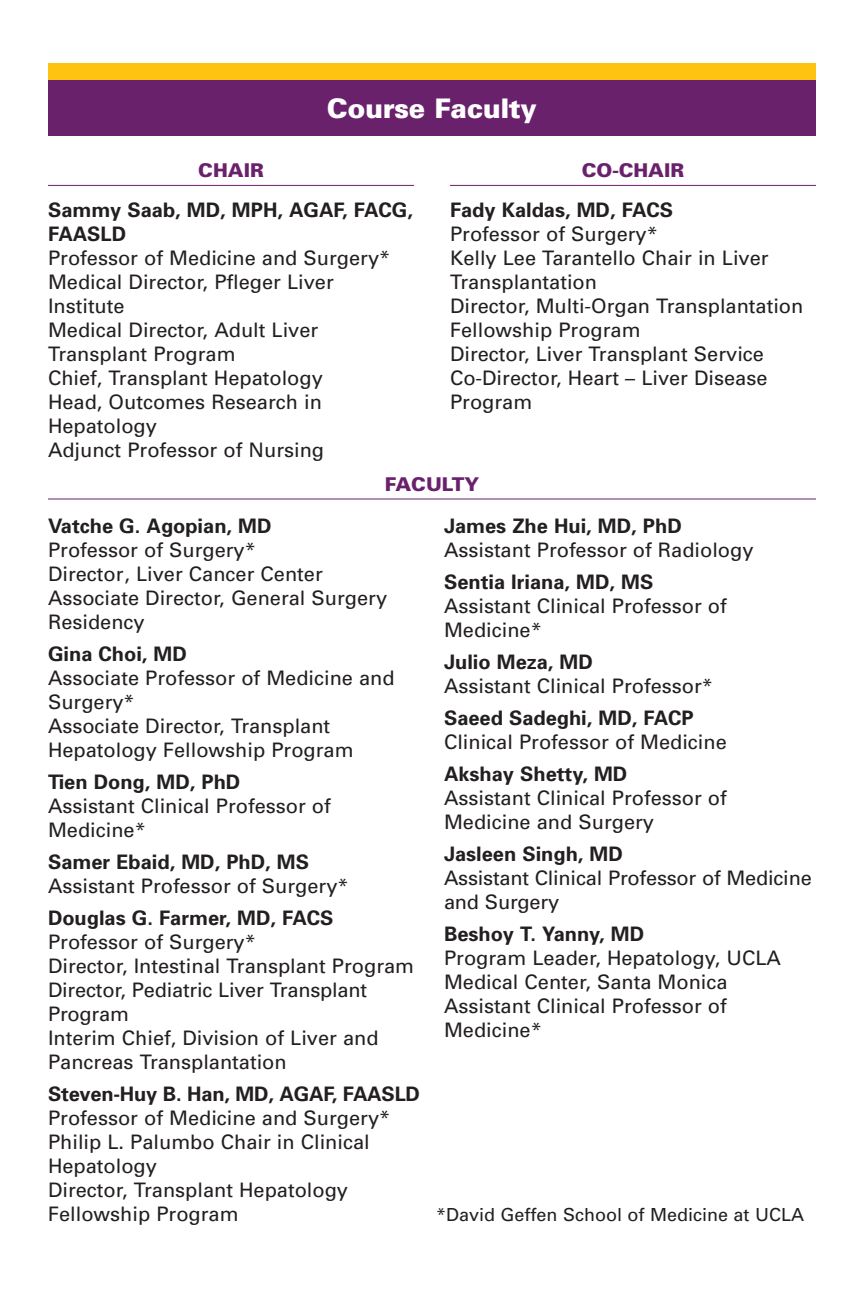
<style>
.page{position:relative;width:864px;height:1296px;background:#fff}
.page>*{position:absolute;margin:0;border:0;box-sizing:border-box;transform-origin:0 0}
.reg_txt{font:900 27px "Univers";letter-spacing:-.015em;color:#fff}
.faculty{font:20px/24px "Univers";color:#231f20}
.faculty_names{font:700 20px/24px "Univers";color:#231f20}
.t1{font:900 19px "Univers";color:#6a216c}
.faculty-2{font:18px "Univers";color:#231f20}
</style>
<div class="page">
<div style="left:48px;top:80px;width:768px;height:56px;background:#6a216c"></div>
<div style="left:48px;top:64px;width:768px;height:16px;background:#fec210"></div>
<hr style="left:48px;top:185px;width:366px;height:1px;background:#6a216c">
<hr style="left:450px;top:185px;width:366px;height:1px;background:#6a216c">
<hr style="left:48px;top:499px;width:768px;height:1px;background:#6a216c">
<p class="reg_txt" style="left:327px;top:92px;width:212px">Course Faculty</p>
<p class="t1" style="left:198px;top:158px;width:67px">CHAIR</p>
<p class="faculty_names" style="left:48px;top:197px;width:367px">Sammy Saab, MD, MPH, AGAF, FACG,<br>FAASLD</p>
<p class="faculty" style="left:48px;top:245px;width:344px">Professor of Medicine and Surgery*</p>
<p class="faculty" style="left:48px;top:269px;width:287px">Medical Director, Pfleger Liver<br>Institute</p>
<p class="faculty" style="left:48px;top:317px;width:272px">Medical Director, Adult Liver<br>Transplant Program</p>
<p class="faculty" style="left:48px;top:365px;width:276px">Chief, Transplant Hepatology</p>
<p class="faculty" style="left:48px;top:389px;width:275px">Head, Outcomes Research in<br>Hepatology</p>
<p class="faculty" style="left:48px;top:437px;width:278px">Adjunct Professor of Nursing</p>
<p class="t1" style="left:582px;top:158px;width:104px">CO-CHAIR</p>
<p class="faculty_names" style="left:450px;top:197px;width:225px">Fady Kaldas, MD, FACS</p>
<p class="faculty" style="left:450px;top:221px;width:209px">Professor of Surgery*</p>
<p class="faculty" style="left:450px;top:245px;width:320px">Kelly Lee Tarantello Chair in Liver<br>Transplantation</p>
<p class="faculty" style="left:450px;top:293px;width:355px">Director, Multi-Organ Transplantation<br>Fellowship Program</p>
<p class="faculty" style="left:450px;top:341px;width:316px">Director, Liver Transplant Service</p>
<p class="faculty" style="left:450px;top:365px;width:319px">Co-Director, Heart – Liver Disease<br>Program</p>
<p class="t1" style="left:385px;top:472px;width:96px">FACULTY</p>
<p class="faculty_names" style="left:48px;top:513px;width:225px">Vatche G. Agopian, MD</p>
<p class="faculty" style="left:48px;top:537px;width:209px">Professor of Surgery*</p>
<p class="faculty" style="left:48px;top:561px;width:276px">Director, Liver Cancer Center</p>
<p class="faculty" style="left:48px;top:585px;width:341px">Associate Director, General Surgery<br>Residency</p>
<p class="faculty_names" style="left:48px;top:641px;width:140px">Gina Choi, MD</p>
<p class="faculty" style="left:48px;top:665px;width:348px">Associate Professor of Medicine and<br>Surgery*</p>
<p class="faculty" style="left:48px;top:713px;width:307px">Associate Director, Transplant<br>Hepatology Fellowship Program</p>
<p class="faculty_names" style="left:48px;top:769px;width:194px">Tien Dong, MD, PhD</p>
<p class="faculty" style="left:48px;top:793px;width:284px">Assistant Clinical Professor of<br>Medicine*</p>
<p class="faculty_names" style="left:48px;top:849px;width:263px">Samer Ebaid, MD, PhD, MS</p>
<p class="faculty" style="left:48px;top:873px;width:302px">Assistant Professor of Surgery*</p>
<p class="faculty_names" style="left:48px;top:905px;width:287px">Douglas G. Farmer, MD, FACS</p>
<p class="faculty" style="left:48px;top:929px;width:209px">Professor of Surgery*</p>
<p class="faculty" style="left:48px;top:953px;width:368px">Director, Intestinal Transplant Program</p>
<p class="faculty" style="left:48px;top:977px;width:321px">Director, Pediatric Liver Transplant<br>Program</p>
<p class="faculty" style="left:48px;top:1025px;width:332px">Interim Chief, Division of Liver and<br>Pancreas Transplantation</p>
<p class="faculty_names" style="left:48px;top:1081px;width:374px">Steven-Huy B. Han, MD, AGAF, FAASLD</p>
<p class="faculty" style="left:48px;top:1105px;width:344px">Professor of Medicine and Surgery*</p>
<p class="faculty" style="left:48px;top:1129px;width:323px">Philip L. Palumbo Chair in Clinical<br>Hepatology</p>
<p class="faculty" style="left:48px;top:1177px;width:302px">Director, Transplant Hepatology<br>Fellowship Program</p>
<p class="faculty_names" style="left:444px;top:513px;width:239px">James Zhe Hui, MD, PhD</p>
<p class="faculty" style="left:444px;top:537px;width:311px">Assistant Professor of Radiology</p>
<p class="faculty_names" style="left:444px;top:569px;width:211px">Sentia Iriana, MD, MS</p>
<p class="faculty" style="left:444px;top:593px;width:284px">Assistant Clinical Professor of<br>Medicine*</p>
<p class="faculty_names" style="left:444px;top:649px;width:150px">Julio Meza, MD</p>
<p class="faculty" style="left:444px;top:673px;width:270px">Assistant Clinical Professor*</p>
<p class="faculty_names" style="left:444px;top:705px;width:251px">Saeed Sadeghi, MD, FACP</p>
<p class="faculty" style="left:444px;top:729px;width:284px">Clinical Professor of Medicine</p>
<p class="faculty_names" style="left:444px;top:761px;width:185px">Akshay Shetty, MD</p>
<p class="faculty" style="left:444px;top:785px;width:284px">Assistant Clinical Professor of<br>Medicine and Surgery</p>
<p class="faculty_names" style="left:444px;top:841px;width:180px">Jasleen Singh, MD</p>
<p class="faculty" style="left:444px;top:865px;width:369px">Assistant Clinical Professor of Medicine and Surgery</p>
<p class="faculty_names" style="left:444px;top:921px;width:202px">Beshoy T. Yanny, MD</p>
<p class="faculty" style="left:444px;top:945px;width:338px">Program Leader, Hepatology, UCLA<br>Medical Center, Santa Monica</p>
<p class="faculty" style="left:444px;top:993px;width:284px">Assistant Clinical Professor of<br>Medicine*</p>
<p class="faculty-2" style="left:436px;top:1203px;width:370px">*David Geffen School of Medicine at UCLA</p>
</div>
